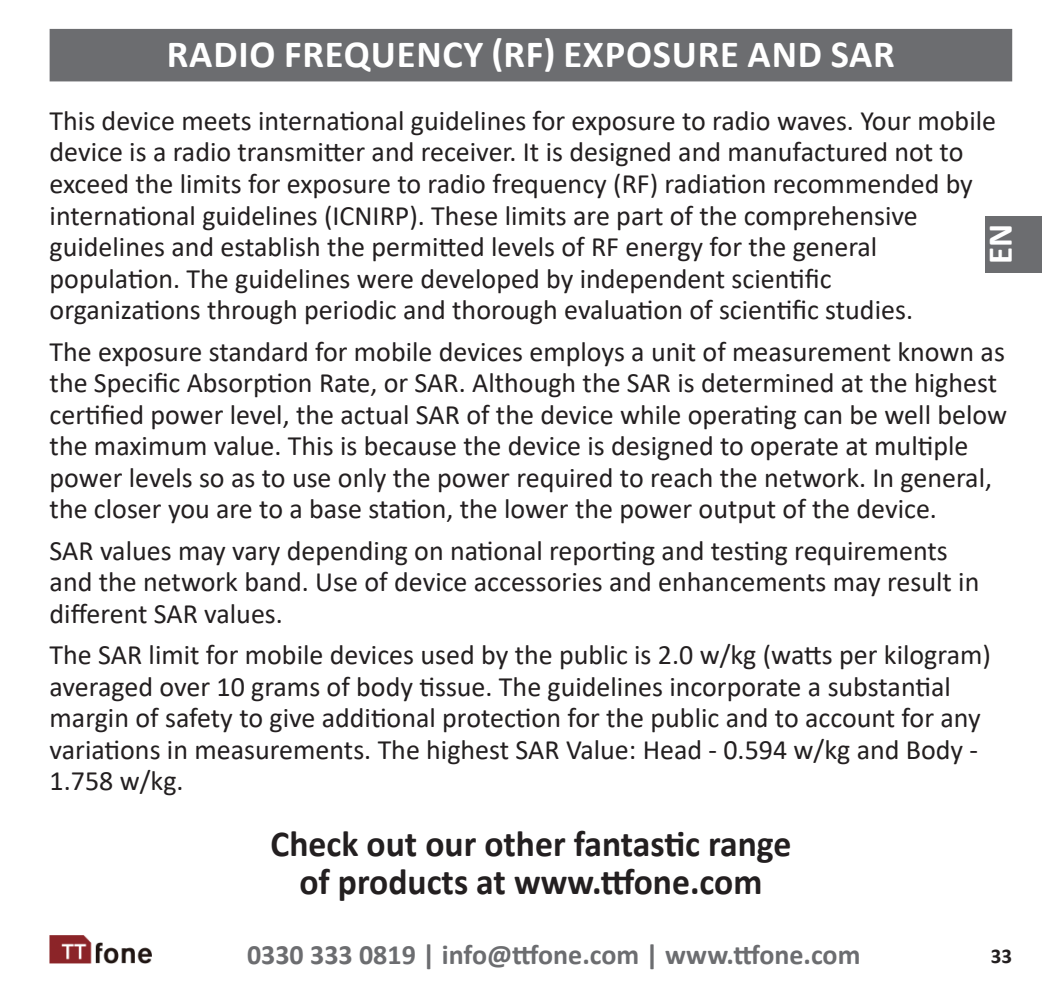
<style>
.page{position:relative;width:1042px;height:993px;background:#fff}
.page>*{position:absolute;margin:0;border:0;box-sizing:border-box;transform-origin:0 0}
.t1{font:700 38.5px "Calibri";letter-spacing:.02em;color:#fff}
.text{font:700 36.75px "Calibri";color:#231f20}
.text-2{font:700 35px "Calibri";color:#fff}
.text-3{font:28px/31.5px "Calibri";color:#231f20}
.t2{font:700 28px "Calibri";color:#6c6d70}
.t3{font:700 21px "Calibri";color:#231f20}
</style>
<div class="page">
<img style="left:50px;top:935px;width:101px;height:27px">
<div style="left:50px;top:29px;width:962px;height:52px;background:#6c6d70"></div>
<div style="left:985px;top:216px;width:57px;height:56px;background:#6c6d70"></div>
<p class="t1" style="left:167px;top:27px;width:729px">RADIO FREQUENCY (RF) EXPOSURE AND SAR</p>
<p class="text-3" style="left:50px;top:104px;width:948px">This device meets international guidelines for exposure to radio waves. Your mobile device is a radio transmitter and receiver. It is designed and manufactured not to exceed the limits for exposure to radio frequency (RF) radiation recommended by international guidelines (ICNIRP). These limits are part of the comprehensive guidelines and establish the permitted levels of RF energy for the general population. The guidelines were developed by independent scientific<br>organizations through periodic and thorough evaluation of scientific studies.</p>
<p class="text-3" style="left:50px;top:335px;width:959px">The exposure standard for mobile devices employs a unit of measurement known as the Specific Absorption Rate, or SAR. Although the SAR is determined at the highest certified power level, the actual SAR of the device while operating can be well below the maximum value. This is because the device is designed to operate at multiple power levels so as to use only the power required to reach the network. In general, the closer you are to a base station, the lower the power output of the device.</p>
<p class="text-3" style="left:50px;top:533px;width:931px">SAR values may vary depending on national reporting and testing requirements and the network band. Use of device accessories and enhancements may result in different SAR values.</p>
<p class="text-3" style="left:50px;top:638px;width:943px">The SAR limit for mobile devices used by the public is 2.0 w/kg (watts per kilogram) averaged over 10 grams of body tissue. The guidelines incorporate a substantial margin of safety to give additional protection for the public and to account for any variations in measurements. The highest SAR Value: Head - 0.594 w/kg and Body - 1.758 w/kg.</p>
<p class="text" style="left:271px;top:817px;width:522px">Check out our other fantastic range</p>
<p class="text" style="left:299px;top:855px;width:464px">of products at www.ttfone.com</p>
<p class="text-2" style="left:975px;top:264px;width:42px;rotate:-90deg">EN</p>
<p class="t2" style="left:247px;top:934px;width:615px">0330 333 0819 | info@ttfone.com | www.ttfone.com</p>
<p class="t3" style="left:991px;top:941px;width:23px">33</p>
</div>
